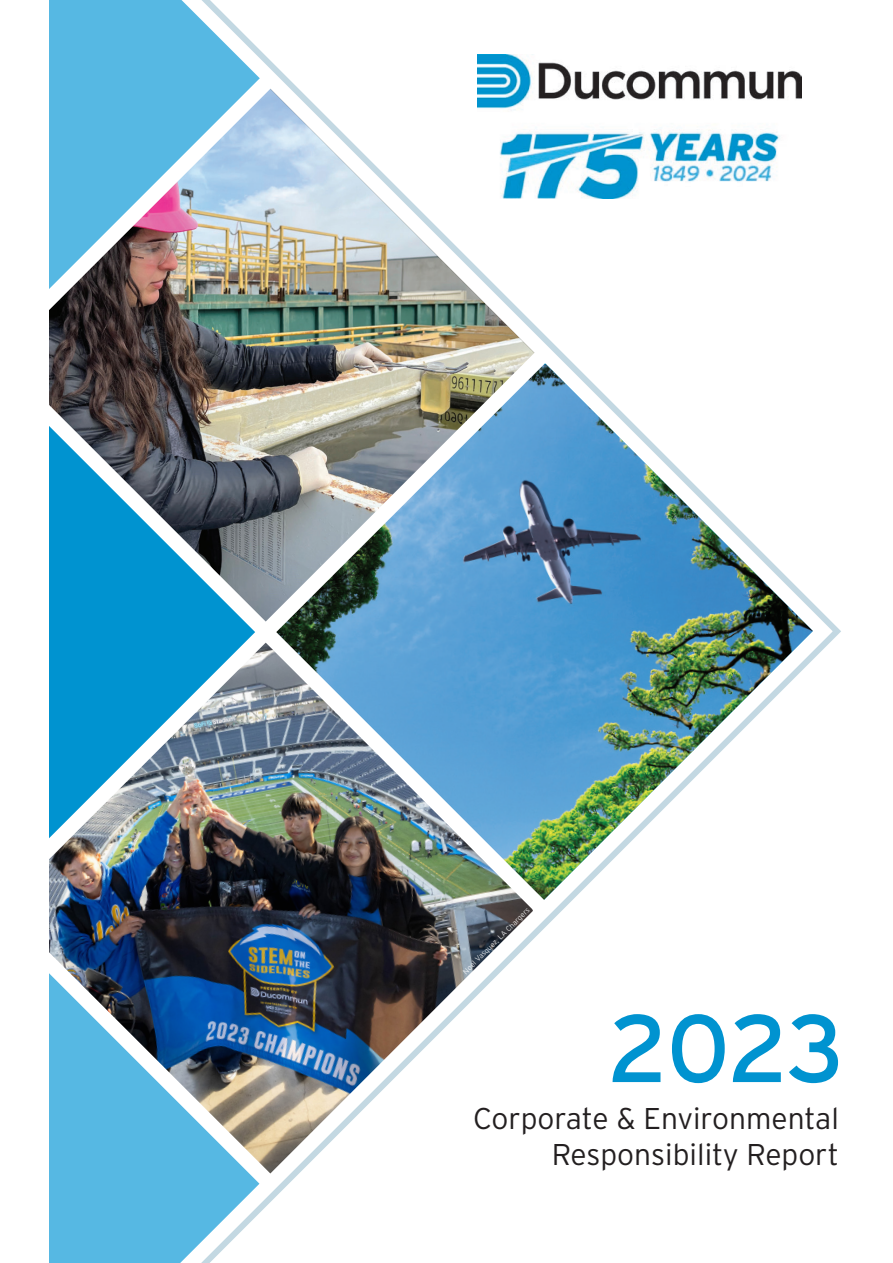
<style>
.page{position:relative;width:893px;height:1263px;background:#fff}
.page>*{position:absolute;margin:0;border:0;box-sizing:border-box;transform-origin:0 0}
.TITRE_5{font:95.55px "Interstate";color:#0093d0}
.TITRE_5-2{font:300 30px/36px "Interstate";color:#231f20;text-align:right}
.t1{font:300 7.5px "Interstate";color:#fff}
</style>
<div class="page">
<img style="left:49px;top:0;width:792px;height:1263px">
<img style="left:478px;top:54px;width:324px;height:145px">
<p class="t1" style="left:461px;top:970px;width:92px;rotate:-45deg">Noel Vasquez, LA Chargers</p>
<p class="TITRE_5" style="left:608px;top:995px;width:238px">2023</p>
<p class="TITRE_5-2" style="left:473px;top:1100px;width:367px">Corporate &amp; Environmental<br>Responsibility Report</p>
</div>
